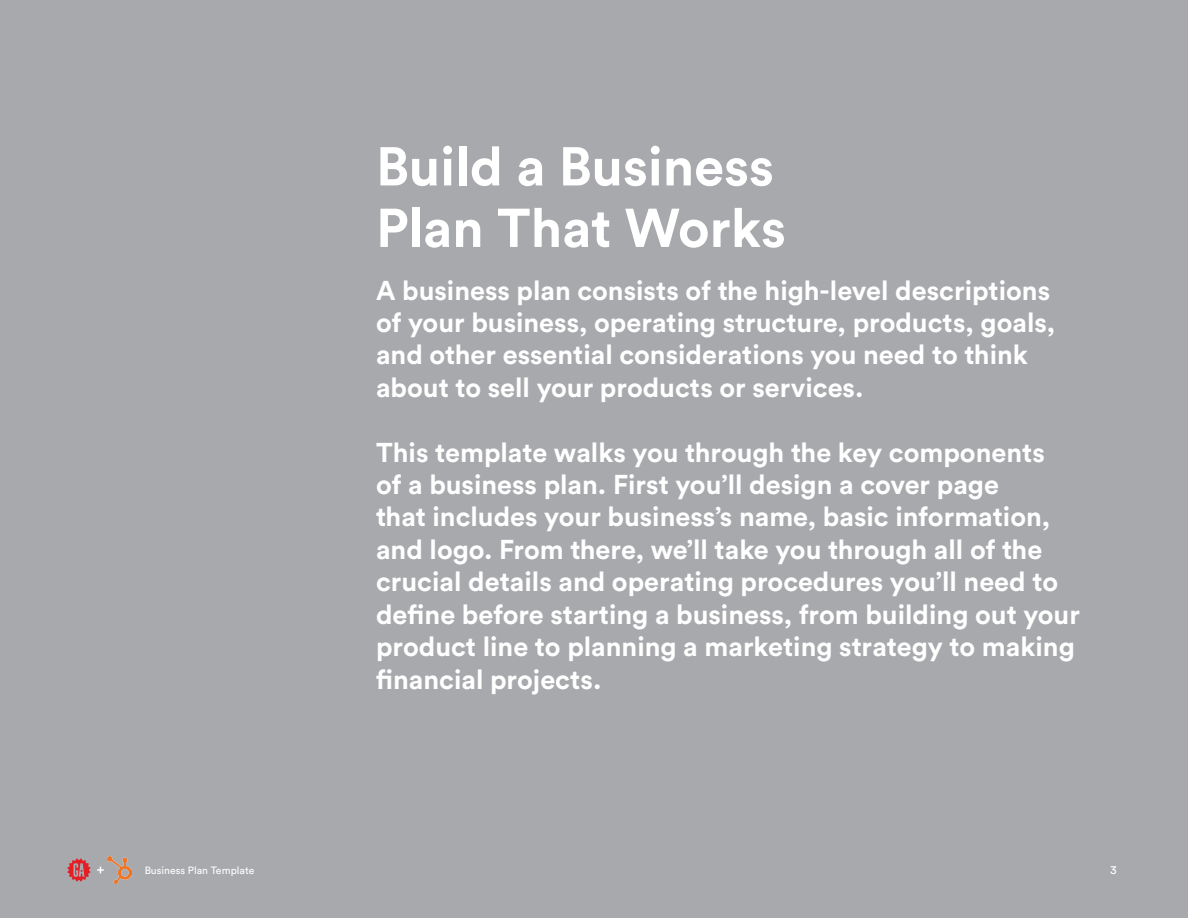
<style>
.page{position:relative;width:1188px;height:918px;background:#a8a9ad}
.page>*{position:absolute;margin:0;border:0;box-sizing:border-box;transform-origin:0 0}
.t1{font:700 54px/61.5px "Circular Std";color:#fff}
.t2{font:700 27px/32.5px "Circular Std";color:#fff}
.t3{font:12px "Circular Std";color:#fff}
.t4{font:10.5px "Circular Std";color:#fff}
</style>
<div class="page">
<svg style="left:68px;top:859px;width:22px;height:22px"></svg>
<svg style="left:97px;top:867px;width:7px;height:6px"></svg>
<img style="left:108px;top:857px;width:23px;height:26px">
<h1 class="t1" style="left:376px;top:135px;width:411px">Build a Business<br>Plan That Works</h1>
<p class="t2" style="left:376px;top:273px;width:681px">A business plan consists of the high-level descriptions of your business, operating structure, products, goals, and other essential considerations you need to think about to sell your products or services.</p>
<p class="t2" style="left:376px;top:435px;width:705px">This template walks you through the key components<br>of a business plan. First you’ll design a cover page<br>that includes your business’s name, basic information, and logo. From there, we’ll take you through all of the crucial details and operating procedures you’ll need to define before starting a business, from building out your product line to planning a marketing strategy to making financial projects.</p>
<p class="t4" style="left:145px;top:864px;width:111px">Business Plan Template</p>
<p class="t3" style="left:1110px;top:862px;width:8px">3</p>
</div>
